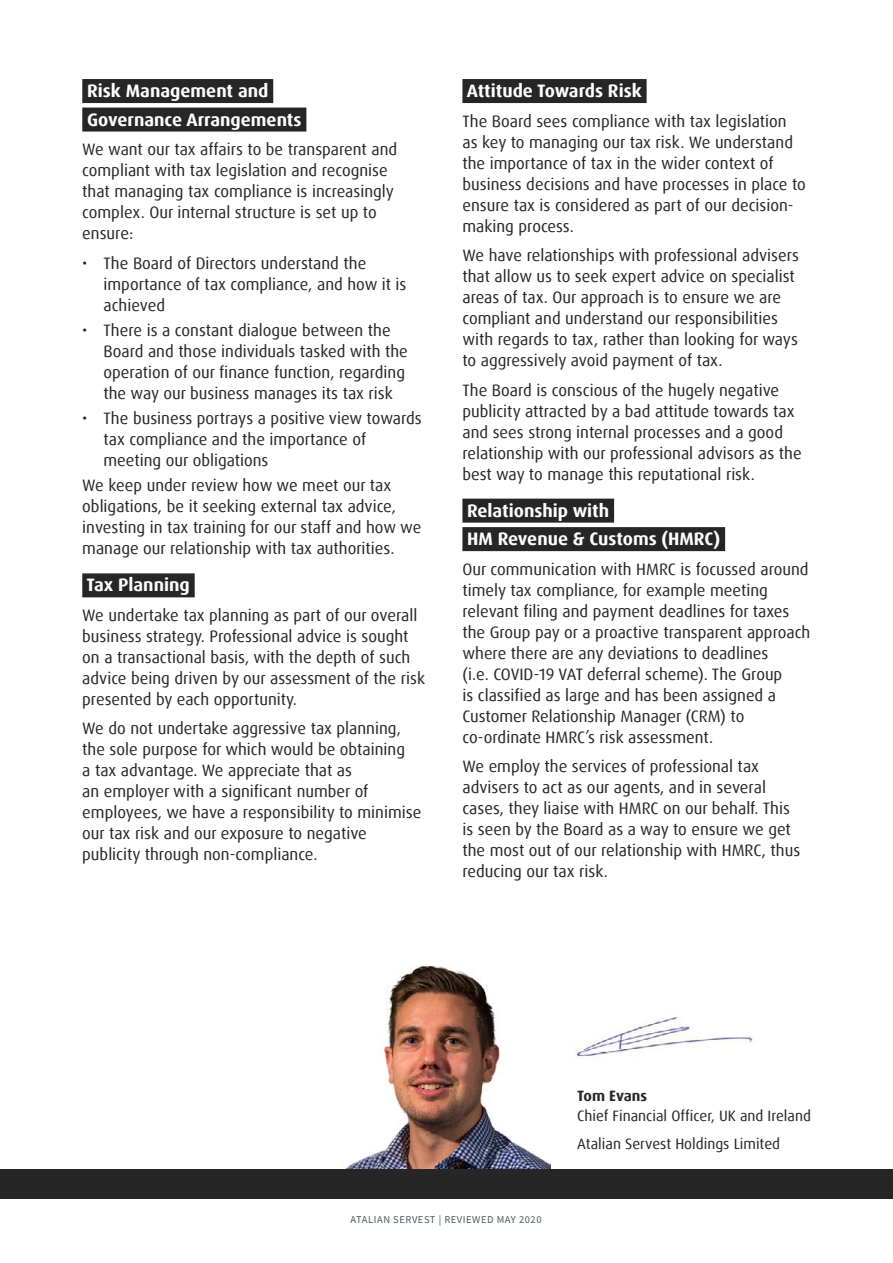
<style>
.page{position:relative;width:893px;height:1263px;background:#fff}
.page>*{position:absolute;margin:0;border:0;box-sizing:border-box;transform-origin:0 0}
.t1{font:700 18px/28.5px "Dax OT";color:#fff}
.t2{font:16.5px/21px "Dax OT";color:#262626}
.t3{font:15px/28px "Dax OT";color:#262626}
.t4{font:700 15px "Dax OT";color:#262626}
.t5{font:10.5px "Source Sans Pro";letter-spacing:.05em;color:#4c5860}
</style>
<div class="page">
<div style="left:82px;top:79px;width:191px;height:24px;background:#262626"></div>
<div style="left:82px;top:108px;width:224px;height:24px;background:#262626"></div>
<div style="left:82px;top:573px;width:113px;height:24px;background:#262626"></div>
<div style="left:462px;top:79px;width:185px;height:24px;background:#262626"></div>
<div style="left:462px;top:499px;width:152px;height:24px;background:#262626"></div>
<div style="left:462px;top:527px;width:263px;height:24px;background:#262626"></div>
<img style="left:345px;top:965px;width:206px;height:204px">
<div style="left:0;top:1169px;width:893px;height:30px;background:#262626"></div>
<img style="left:574px;top:1017px;width:179px;height:43px">
<p class="t1" style="left:87px;top:77px;width:216px">Risk Management and<br>Governance Arrangements</p>
<p class="t2" style="left:82px;top:139px;width:316px">We want our tax affairs to be transparent and compliant with tax legislation and recognise that managing tax compliance is increasingly complex. Our internal structure is set up to ensure:</p>
<p class="t2" style="left:104px;top:253px;width:304px;text-indent:-21px">• The Board of Directors understand the importance of tax compliance, and how it is achieved</p>
<p class="t2" style="left:104px;top:320px;width:306px;text-indent:-21px">• There is a constant dialogue between the Board and those individuals tasked with the operation of our finance function, regarding the way our business manages its tax risk</p>
<p class="t2" style="left:104px;top:408px;width:320px;text-indent:-21px">• The business portrays a positive view towards tax compliance and the importance of meeting our obligations</p>
<p class="t2" style="left:82px;top:475px;width:341px">We keep under review how we meet our tax obligations, be it seeking external tax advice, investing in tax training for our staff and how we manage our relationship with tax authorities.</p>
<p class="t1" style="left:87px;top:571px;width:105px">Tax Planning</p>
<p class="t2" style="left:82px;top:605px;width:344px">We undertake tax planning as part of our overall business strategy. Professional advice is sought on a transactional basis, with the depth of such advice being driven by our assessment of the risk presented by each opportunity.</p>
<p class="t2" style="left:82px;top:718px;width:340px">We do not undertake aggressive tax planning, the sole purpose for which would be obtaining<br>a tax advantage. We appreciate that as<br>an employer with a significant number of employees, we have a responsibility to minimise our tax risk and our exposure to negative publicity through non-compliance.</p>
<p class="t1" style="left:467px;top:77px;width:176px">Attitude Towards Risk</p>
<p class="t2" style="left:462px;top:110px;width:345px">The Board sees compliance with tax legislation as key to managing our tax risk. We understand the importance of tax in the wider context of business decisions and have processes in place to ensure tax is considered as part of our decision&shy;making process.</p>
<p class="t2" style="left:462px;top:245px;width:338px">We have relationships with professional advisers that allow us to seek expert advice on specialist areas of tax. Our approach is to ensure we are compliant and understand our responsibilities with regards to tax, rather than looking for ways to aggressively avoid payment of tax.</p>
<p class="t2" style="left:462px;top:380px;width:341px">The Board is conscious of the hugely negative publicity attracted by a bad attitude towards tax and sees strong internal processes and a good relationship with our professional advisors as the best way to manage this reputational risk.</p>
<p class="t1" style="left:467px;top:496px;width:255px">Relationship with<br>HM Revenue &amp; Customs (HMRC)</p>
<p class="t2" style="left:462px;top:559px;width:349px">Our communication with HMRC is focussed around timely tax compliance, for example meeting relevant filing and payment deadlines for taxes the Group pay or a proactive transparent approach where there are any deviations to deadlines<br>(i.e. COVID-19 VAT deferral scheme). The Group<br>is classified as large and has been assigned a Customer Relationship Manager (CRM) to co-ordinate HMRC’s risk assessment.</p>
<p class="t2" style="left:462px;top:756px;width:339px">We employ the services of professional tax advisers to act as our agents, and in several cases, they liaise with HMRC on our behalf. This is seen by the Board as a way to ensure we get the most out of our relationship with HMRC, thus reducing our tax risk.</p>
<p class="t4" style="left:577px;top:1086px;width:72px">Tom Evans</p>
<p class="t3" style="left:577px;top:1102px;width:235px">Chief Financial Officer, UK and Ireland<br>Atalian Servest Holdings Limited</p>
<p class="t5" style="left:351px;top:1213px;width:192px">ATALIAN SERVEST | REVIEWED MAY 2020</p>
</div>
